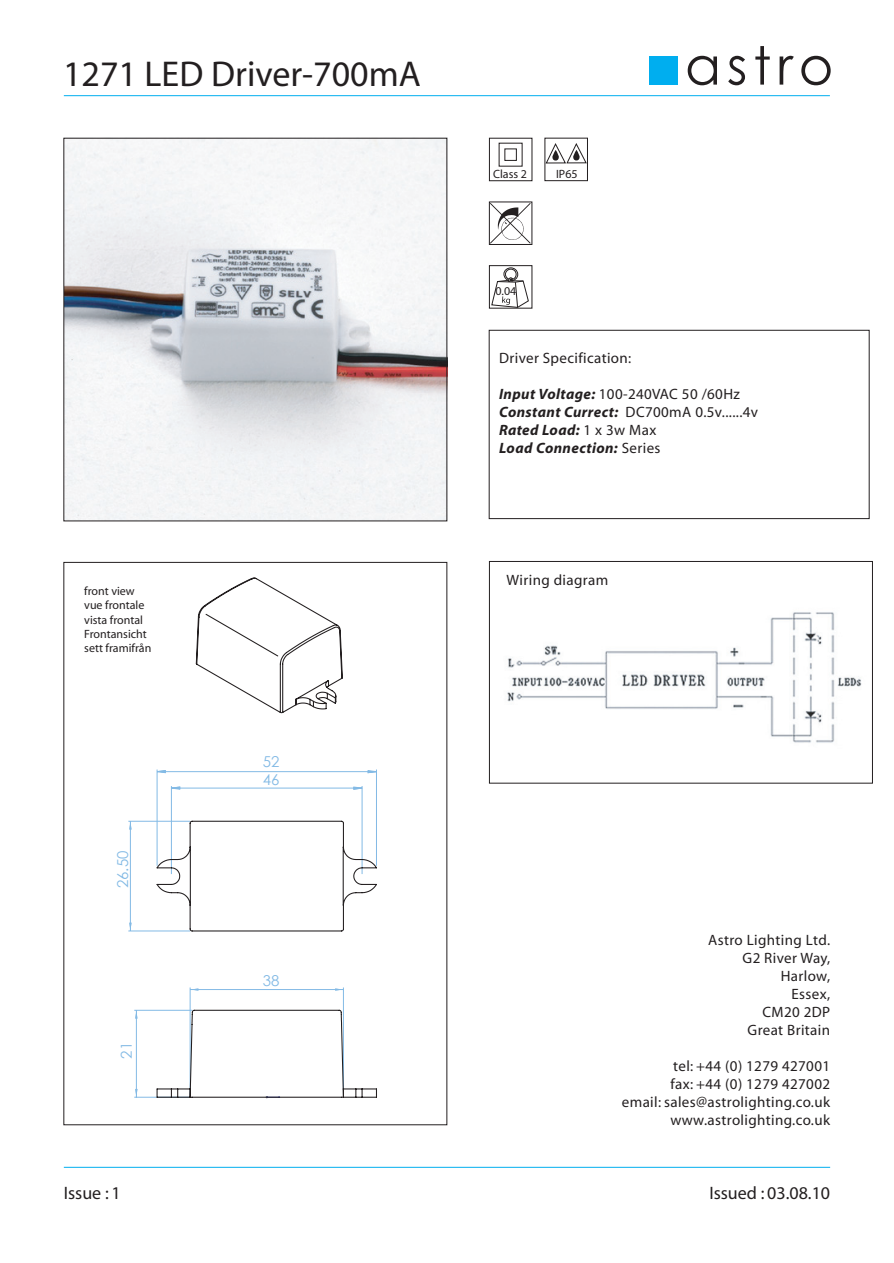
<style>
.page{position:relative;width:894px;height:1263px;background:#fff}
.page>*{position:absolute;margin:0;border:0;box-sizing:border-box;transform-origin:0 0}
.t1{font:52.95px "Century Gothic";letter-spacing:.11em;color:#231f20}
.t2{font:36px "Myriad";color:#231f20}
.t3{font:18px "Myriad";color:#231f20}
.t4{font:15px/18px "Myriad";letter-spacing:.025em;color:#231f20;text-align:right}
.t5{font:italic 700 15px/18px "Myriad";letter-spacing:.025em;color:#231f20}
.t6{font:15px "Century Gothic";color:#83bae5}
.t7{font:12px/14.2px "Myriad";color:#231f20}
.s1{font-weight:400;font-style:normal}
</style>
<div class="page">
<div style="left:489px;top:330px;width:380px;height:189px;border:1px solid #231f20"></div>
<img style="left:66px;top:140px;width:379px;height:379px">
<hr style="left:64px;top:95px;width:765px;height:1px;background:#00aeef">
<hr style="left:64px;top:1167px;width:765px;height:1px;background:#00aeef">
<div style="left:648px;top:56px;width:29px;height:29px;background:#00aeef"></div>
<svg style="left:489px;top:138px;width:43px;height:43px"></svg>
<div style="left:489px;top:265px;width:43px;height:43px;background:#fff;border:1px solid #231f20"></div>
<div style="left:503px;top:268px;width:15px;height:13px;border:1px solid #231f20;border-radius:50%"></div>
<div style="left:505px;top:269px;width:11px;height:11px;border:1px solid #231f20;border-radius:50%"></div>
<svg style="left:491px;top:277px;width:37px;height:31px"></svg>
<svg style="left:489px;top:202px;width:43px;height:43px"></svg>
<svg style="left:489px;top:203px;width:41px;height:41px"></svg>
<hr style="left:376px;top:769px;width:1px;height:97px;background:#83bae5">
<hr style="left:157px;top:769px;width:1px;height:97px;background:#83bae5">
<hr style="left:361px;top:786px;width:1px;height:88px;background:#83bae5">
<hr style="left:171px;top:786px;width:1px;height:88px;background:#83bae5">
<hr style="left:134px;top:1097px;width:56px;height:1px;background:#83bae5">
<hr style="left:134px;top:1010px;width:58px;height:1px;background:#83bae5">
<hr style="left:128px;top:930px;width:62px;height:1px;background:#83bae5">
<hr style="left:128px;top:821px;width:62px;height:1px;background:#83bae5">
<hr style="left:343px;top:987px;width:1px;height:108px;background:#83bae5">
<hr style="left:190px;top:987px;width:1px;height:108px;background:#83bae5">
<svg style="left:156px;top:770px;width:220px;height:20px"></svg>
<svg style="left:129px;top:821px;width:8px;height:276px"></svg>
<svg style="left:190px;top:988px;width:153px;height:2px"></svg>
<svg style="left:155px;top:820px;width:222px;height:112px"></svg>
<svg style="left:156px;top:1009px;width:221px;height:90px"></svg>
<svg style="left:195px;top:577px;width:148px;height:137px"></svg>
<img style="left:507px;top:612px;width:355px;height:131px">
<div style="left:489px;top:561px;width:383px;height:222px;border:1px solid #231f20"></div>
<svg style="left:545px;top:143px;width:41px;height:20px"></svg>
<h2 class="t2" style="left:63px;top:56px;width:359px">1271 LED Driver-700mA</h2>
<p class="t7" style="left:84px;top:584px;width:69px">front view vue frontale vista frontal<br>Frontansicht sett framifrån</p>
<p class="t6" style="left:113px;top:888px;width:39px;rotate:-90deg">26.50</p>
<p class="t6" style="left:117px;top:1058px;width:18px;rotate:-90deg">21</p>
<p class="t6" style="left:263px;top:752px;width:18px">52</p>
<p class="t6" style="left:263px;top:770px;width:18px">46</p>
<p class="t6" style="left:263px;top:971px;width:18px">38</p>
<p class="t7" style="left:493px;top:168px;width:35px">Class 2</p>
<p class="t7" style="left:556px;top:167px;width:23px">IP65</p>
<p class="t7" style="left:495px;top:285px;width:22px">0.04</p>
<h1 class="t1" style="left:684px;top:33px;width:150px">astro</h1>
<p class="t4" style="left:499px;top:350px;width:134px">Driver Specification:</p>
<p class="t5" style="left:499px;top:386px;width:260px">Input Voltage: <span class="s1">100-240VAC 50 /60Hz<br></span>Constant Currect: <span class="s1">DC700mA 0.5v......4v<br></span>Rated Load: <span class="s1">1 x 3w Max<br></span>Load Connection: <span class="s1">Series</span></p>
<p class="t4" style="left:506px;top:571px;width:103px">Wiring diagram</p>
<p class="t4" style="left:708px;top:931px;width:123px">Astro Lighting Ltd.<br>G2 River Way,<br>Harlow,<br>Essex,<br>CM20 2DP<br>Great Britain</p>
<p class="t4" style="left:621px;top:1057px;width:210px">tel: +44 (0) 1279 427001<br>fax: +44 (0) 1279 427002<br>email: sales@astrolighting.co.uk www.astrolighting.co.uk</p>
<p class="t3" style="left:64px;top:1184px;width:58px">Issue : 1</p>
<p class="t3" style="left:709px;top:1184px;width:122px">Issued : 03.08.10</p>
</div>
